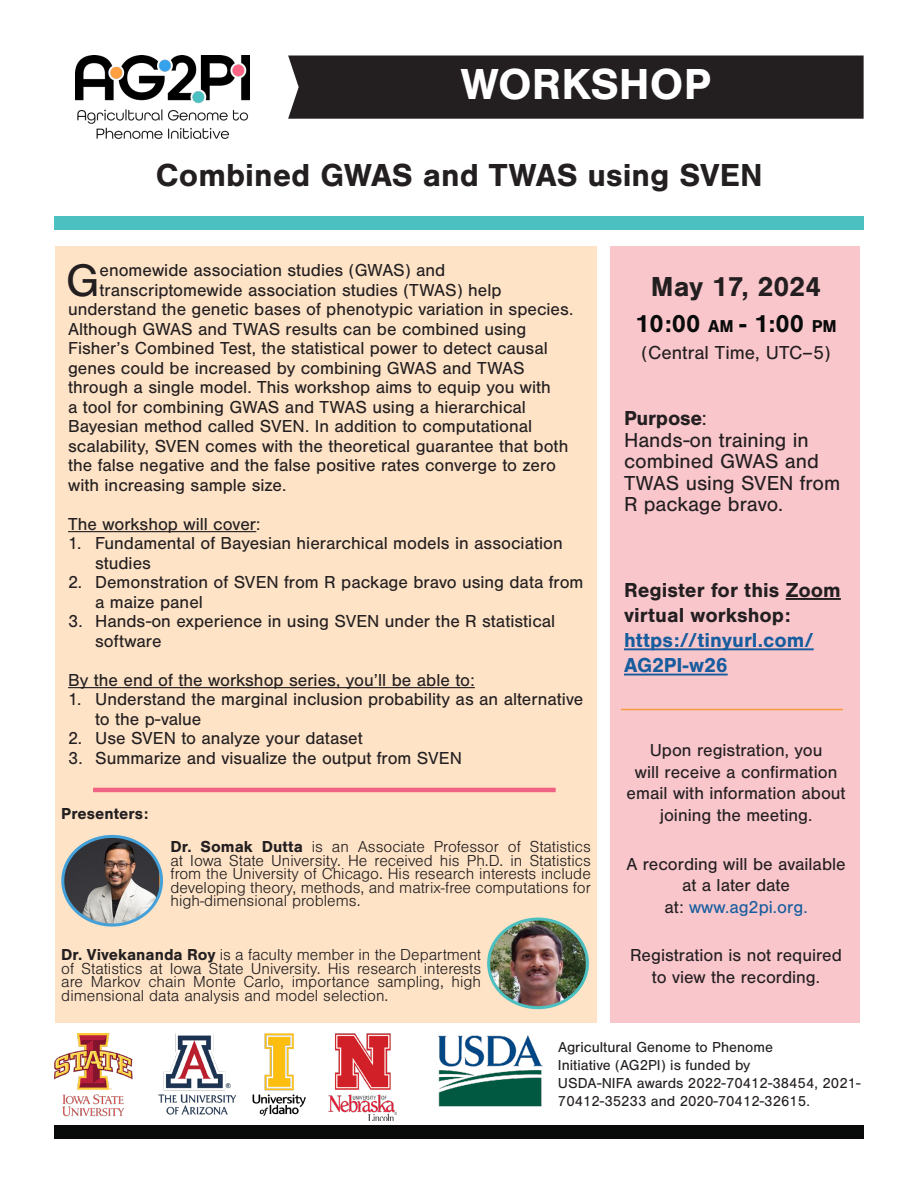
<style>
.page{position:relative;width:918px;height:1188px;background:#fff}
.page>*{position:absolute;margin:0;border:0;box-sizing:border-box;transform-origin:0 0}
.t1{font:47.25px "Nimbus San";color:#231f20}
.t2{font:700 45px "Nimbus San";color:#fff}
.t3{font:700 33px "Nimbus San";color:#231f20}
.t4{font:700 28.5px "Nimbus San";color:#231f20}
.t5{font:700 25.5px "Nimbus San";color:#090b0a}
.t6{font:700 21px/25.2px "Nimbus San";color:#231f20}
.t7{font:21px/21.6px "Nimbus San";color:#231f20}
.t8{font:19.5px "Nimbus San";color:#231f20}
.t9{font:18px/21.6px "Nimbus San";color:#231f20}
.t10{font:300 16.5px/13.5px "Nimbus San";color:#231f20;text-align:justify}
.t11{font:700 16.5px "Nimbus San";color:#231f20}
.t12{font:15px/18px "Nimbus San";color:#231f20}
.s1{font-weight:700}
.s2{font-size:17.85px}
.s3{font-weight:400}
.s4{color:#175d9e}
</style>
<div class="page">
<div style="left:55px;top:247px;width:542px;height:776px;background:#fee3c7"></div>
<div style="left:288px;top:56px;width:576px;height:63px;background:#231f20"></div>
<div style="left:610px;top:247px;width:250px;height:776px;background:#f9c6cc"></div>
<hr style="left:786px;top:598px;width:55px;height:2px;background:#231f20">
<hr style="left:624px;top:648px;width:190px;height:2px;background:#175d9e">
<hr style="left:624px;top:674px;width:104px;height:2px;background:#175d9e">
<img style="left:63px;top:836px;width:96px;height:87px">
<div style="left:61px;top:835px;width:102px;height:92px;border:3px solid #44a0d8;border-radius:50%"></div>
<img style="left:489px;top:919px;width:97px;height:89px">
<div style="left:487px;top:918px;width:102px;height:91px;border:3px solid #4cc0c0;border-radius:50%"></div>
<img style="left:54px;top:1034px;width:343px;height:87px">
<img style="left:438px;top:1035px;width:104px;height:71px">
<div style="left:54px;top:216px;width:810px;height:14px;background:#4cc0c0"></div>
<div style="left:54px;top:1125px;width:810px;height:13px;background:#090b0a"></div>
<hr style="left:93px;top:788px;width:463px;height:4px;background:#f06385">
<hr style="left:621px;top:709px;width:222px;height:1px;background:#f89c40">
<hr style="left:68px;top:531px;width:188px;height:1px;background:#231f20">
<hr style="left:68px;top:687px;width:407px;height:1px;background:#231f20">
<img style="left:76px;top:56px;width:173px;height:83px">
<p class="t2" style="left:461px;top:59px;width:252px">WORKSHOP</p>
<p class="t3" style="left:156px;top:157px;width:608px">Combined GWAS and TWAS using SVEN</p>
<p class="t1" style="left:66px;top:254px;width:35px">G</p>
<p class="t9" style="left:100px;top:260px;width:347px">enomewide association studies (GWAS) and</p>
<p class="t9" style="left:100px;top:279px;width:404px">transcriptomewide association studies (TWAS) help</p>
<p class="t9" style="left:68px;top:299px;width:507px">understand the genetic bases of phenotypic variation in species.</p>
<p class="t9" style="left:68px;top:318px;width:460px">Although GWAS and TWAS results can be combined using</p>
<p class="t9" style="left:68px;top:338px;width:481px">Fisher’s Combined Test, the statistical power to detect causal</p>
<p class="t9" style="left:68px;top:357px;width:458px">genes could be increased by combining GWAS and TWAS</p>
<p class="t9" style="left:68px;top:377px;width:484px">through a single model. This workshop aims to equip you with</p>
<p class="t9" style="left:68px;top:396px;width:459px">a tool for combining GWAS and TWAS using a hierarchical</p>
<p class="t9" style="left:68px;top:416px;width:466px">Bayesian method called SVEN. In addition to computational</p>
<p class="t9" style="left:68px;top:435px;width:502px">scalability, SVEN comes with the theoretical guarantee that both</p>
<p class="t9" style="left:68px;top:455px;width:490px">the false negative and the false positive rates converge to zero</p>
<p class="t9" style="left:68px;top:474px;width:220px">with increasing sample size.</p>
<p class="t9" style="left:68px;top:513px;width:194px">The workshop will cover:</p>
<p class="t9" style="left:95px;top:534px;width:469px;line-height:19.5px;text-indent:-27px">1. Fundamental of Bayesian hierarchical models in association studies</p>
<p class="t9" style="left:95px;top:573px;width:490px;line-height:19.5px;text-indent:-27px">2. Demonstration of SVEN from R package bravo using data from a maize panel</p>
<p class="t9" style="left:95px;top:612px;width:462px;line-height:19.5px;text-indent:-27px">3. Hands-on experience in using SVEN under the R statistical software</p>
<p class="t9" style="left:68px;top:669px;width:408px">By the end of the workshop series, you’ll be able to:</p>
<p class="t9" style="left:95px;top:690px;width:490px;line-height:19.5px;text-indent:-27px">1. Understand the marginal inclusion probability as an alternative to the p-value</p>
<p class="t9" style="left:68px;top:728px;width:296px">2. Use SVEN to analyze your dataset</p>
<p class="t9" style="left:68px;top:747px;width:395px">3. Summarize and visualize the output from SVEN</p>
<p class="t11" style="left:61px;top:804px;width:89px">Presenters:</p>
<p class="t10" style="left:171px;top:840px;width:422px"><span class="s1">Dr. Somak Dutta</span> is an Associate Professor of Statistics at Iowa State University. He received his Ph.D. in Statistics from the University of Chicago. His research interests include developing theory, methods, and matrix-free computations for high-dimensional problems.</p>
<p class="t10" style="left:61px;top:948px;width:421px"><span class="s1">Dr. Vivekananda Roy</span> is a faculty member in the Department of Statistics at Iowa State University. His research interests are Markov chain Monte Carlo, importance sampling, high dimensional data analysis and model selection.</p>
<p class="t4" style="left:651px;top:271px;width:172px">May 17, 2024</p>
<p class="t5" style="left:635px;top:309px;width:203px">10:00 <span class="s2">AM</span> - 1:00 <span class="s2">PM</span></p>
<p class="t8" style="left:642px;top:342px;width:190px">(Central Time, UTC–5)</p>
<p class="t6" style="left:624px;top:406px;width:84px">Purpose<span class="s3">:</span></p>
<p class="t7" style="left:624px;top:429px;width:218px">Hands-on training in combined GWAS and<br>TWAS using SVEN from<br>R package bravo.</p>
<p class="t6" style="left:624px;top:577px;width:218px">Register for this Zoom virtual workshop: <span class="s4">https://tinyurl.com/<br>AG2PI-w26</span></p>
<p class="t9" style="left:627px;top:740px;width:220px;text-align:center">Upon registration, you<br>will receive a confirmation email with information about joining the meeting.</p>
<p class="t9" style="left:626px;top:853px;width:221px;text-align:center">A recording will be available at a later date<br>at: <span class="s4">www.ag2pi.org.</span></p>
<p class="t9" style="left:630px;top:945px;width:213px;text-align:center">Registration is not required to view the recording.</p>
<p class="t12" style="left:558px;top:1038px;width:304px">Agricultural Genome to Phenome<br>Initiative (AG2PI) is funded by<br>USDA-NIFA awards 2022-70412-38454, 2021- 70412-35233 and 2020-70412-32615.</p>
</div>
